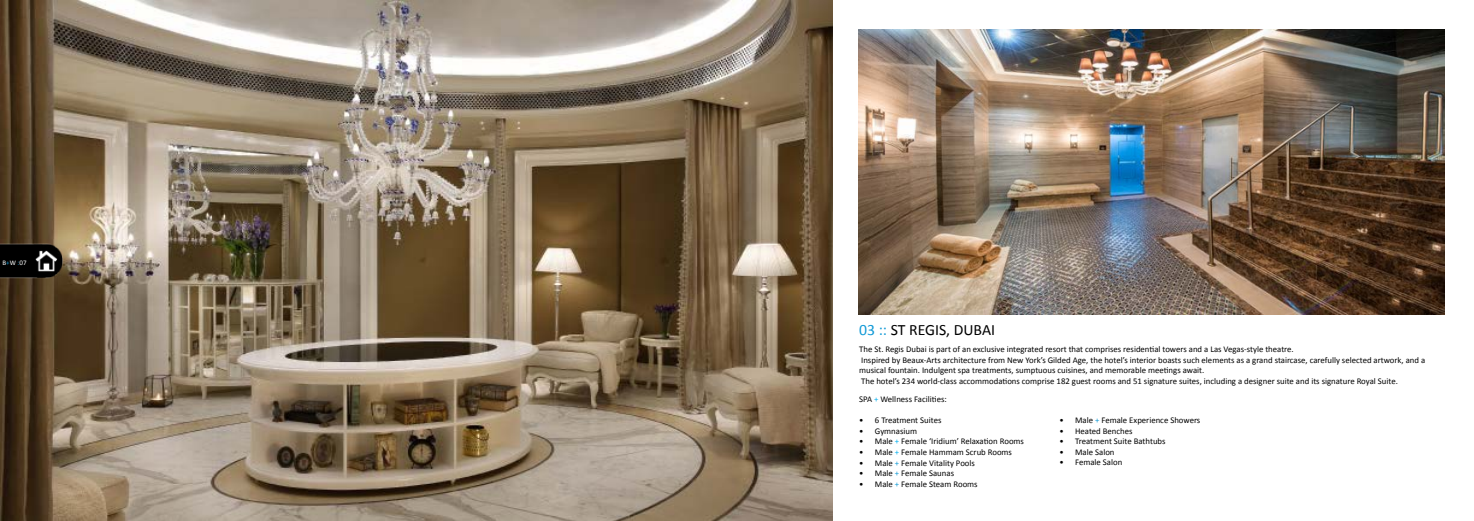
<style>
.page{position:relative;width:1474px;height:521px;background:#fff}
.page>*{position:absolute;margin:0;border:0;box-sizing:border-box;transform-origin:0 0}
.t1{font:15.75px "Calibri";color:#000}
.t2{font:8.75px/10.5px "Calibri";color:#000}
.t3{font:7px "Calibri";color:#fff}
.s1{color:#1099d6}
.s2{color:#00aeef}
</style>
<div class="page">
<img style="left:0;top:0;width:832px;height:521px">
<img style="left:858px;top:30px;width:586px;height:284px">
<img style="left:0;top:243px;width:71px;height:35px">
<p class="t3" style="left:3px;top:257px;width:26px">B<span class="s1">+</span>W <span class="s1">:</span>07</p>
<h1 class="t1" style="left:859px;top:319px;width:137px"><span class="s1">03 ::</span> ST REGIS, DUBAI</h1>
<p class="t2" style="left:859px;top:344px;width:567px">The St. Regis Dubai is part of an exclusive integrated resort that comprises residential towers and a Las Vegas-style theatre.<br>Inspired by Beaux-Arts architecture from New York’s Gilded Age, the hotel’s interior boasts such elements as a grand staircase, carefully selected artwork, and a musical fountain. Indulgent spa treatments, sumptuous cuisines, and memorable meetings await.<br>The hotel’s 234 world-class accommodations comprise 182 guest rooms and 51 signature suites, including a designer suite and its signature Royal Suite.</p>
<p class="t2" style="left:859px;top:394px;width:89px">SPA <span class="s2">+</span> Wellness Facilities:</p>
<p class="t2" style="left:859px;top:415px;width:84px">• 6 Treatment Suites</p>
<p class="t2" style="left:859px;top:425px;width:59px">• Gymnasium</p>
<p class="t2" style="left:859px;top:436px;width:166px">• Male <span class="s2">+</span> Female ‘Iridium’ Relaxation Rooms</p>
<p class="t2" style="left:859px;top:446px;width:154px">• Male <span class="s2">+</span> Female Hammam Scrub Rooms</p>
<p class="t2" style="left:859px;top:457px;width:117px">• Male <span class="s1">+</span> Female Vitality Pools</p>
<p class="t2" style="left:859px;top:467px;width:96px">• Male <span class="s1">+</span> Female Saunas</p>
<p class="t2" style="left:859px;top:478px;width:120px">• Male <span class="s1">+</span> Female Steam Rooms</p>
<p class="t2" style="left:1059px;top:415px;width:142px">• Male <span class="s1">+</span> Female Experience Showers</p>
<p class="t2" style="left:1059px;top:425px;width:75px">• Heated Benches</p>
<p class="t2" style="left:1059px;top:436px;width:108px">• Treatment Suite Bathtubs</p>
<p class="t2" style="left:1059px;top:446px;width:57px">• Male Salon</p>
<p class="t2" style="left:1059px;top:457px;width:64px">• Female Salon</p>
</div>
